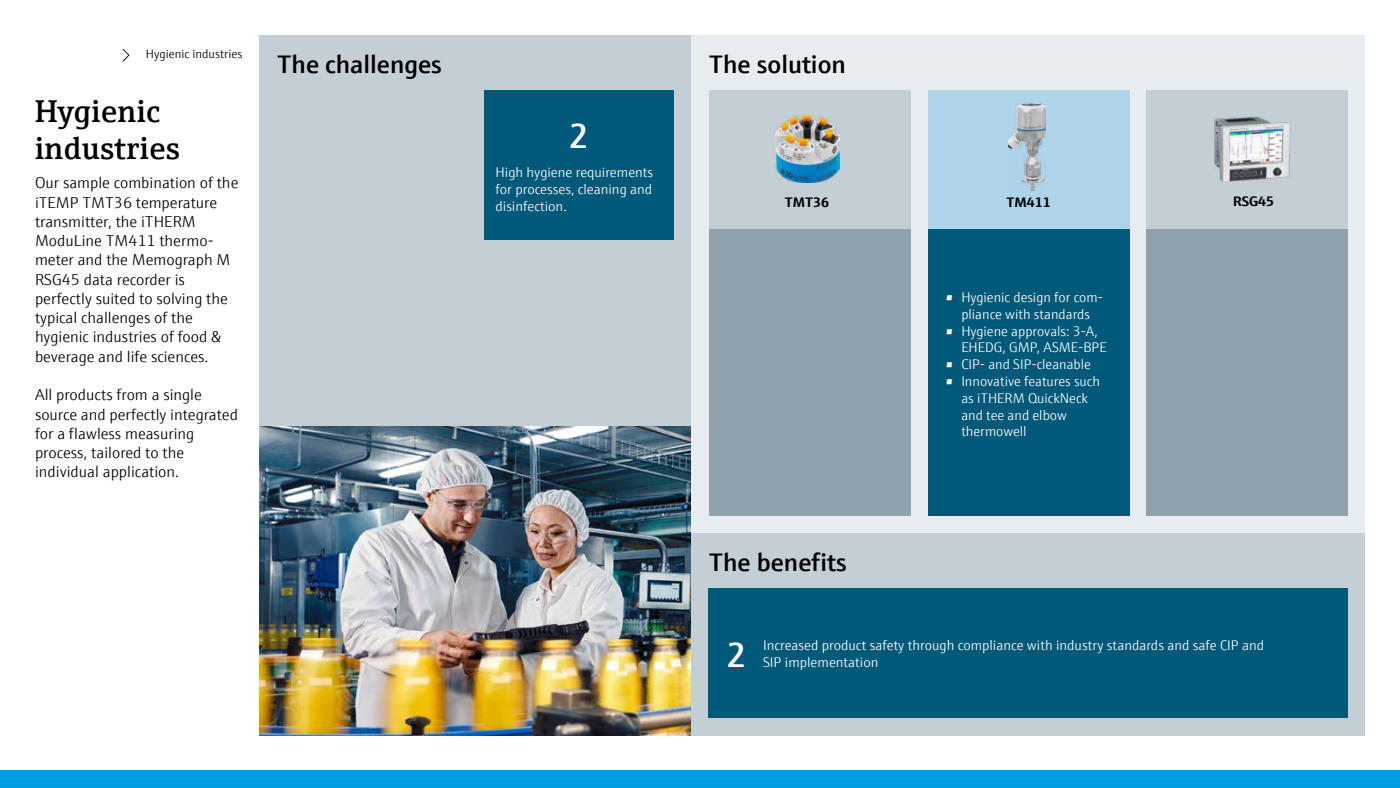
<style>
.page{position:relative;width:1400px;height:788px;background:#fff}
.page>*{position:absolute;margin:0;border:0;box-sizing:border-box;transform-origin:0 0}
.t1{font:600 35px "E+H Sans";color:#fff}
.t2{font:600 31.5px/37.8px "E+H Serif";letter-spacing:.01em;color:#000}
.t3{font:600 25.38px "E+H Sans";color:#000}
.t4{font:300 15.75px/19.2px "E+H Sans";color:#000}
.t5{font:300 14px/16.8px "E+H Sans";color:#fff}
.t6{font:700 13.83px "E+H Sans";color:#000}
.t7{font:300 12.25px "E+H Sans";color:#000}
</style>
<div class="page">
<div style="left:691px;top:35px;width:674px;height:498px;background:#e7ecf0"></div>
<div style="left:691px;top:533px;width:674px;height:202px;background:#c3ced5"></div>
<div style="left:260px;top:35px;width:431px;height:391px;background:#c3ced5"></div>
<div style="left:709px;top:588px;width:639px;height:130px;background:#005979"></div>
<img style="left:260px;top:426px;width:431px;height:309px">
<svg style="left:123px;top:49px;width:7px;height:13px"></svg>
<div style="left:484px;top:90px;width:190px;height:150px;background:#005979"></div>
<div style="left:709px;top:229px;width:201px;height:286px;background:#90a2ac"></div>
<div style="left:709px;top:90px;width:201px;height:139px;background:#c3ced5"></div>
<img style="left:775px;top:116px;width:64px;height:66px">
<div style="left:1147px;top:90px;width:201px;height:139px;background:#c3ced5"></div>
<div style="left:928px;top:90px;width:201px;height:139px;background:#afd3e8"></div>
<img style="left:1008px;top:104px;width:38px;height:86px">
<img style="left:1214px;top:117px;width:77px;height:64px">
<div style="left:928px;top:229px;width:202px;height:286px;background:#005979"></div>
<div style="left:1146px;top:229px;width:202px;height:286px;background:#90a2ac"></div>
<div style="left:0;top:770px;width:1400px;height:18px;background:#009fe3"></div>
<p class="t7" style="left:146px;top:45px;width:98px">Hygienic industries</p>
<h2 class="t2" style="left:35px;top:89px;width:147px">Hygienic industries</h2>
<p class="t4" style="left:35px;top:172px;width:205px">Our sample combination of the iTEMP TMT36 temperature transmitter, the iTHERM<br>ModuLine TM411 thermo&shy;meter and the Memograph M<br>RSG45 data recorder is perfectly suited to solving the typical challenges of the hygienic industries of food &amp; beverage and life sciences.</p>
<p class="t4" style="left:35px;top:384px;width:204px">All products from a single source and perfectly integrated for a flawless measuring process, tailored to the individual application.</p>
<h3 class="t3" style="left:277px;top:45px;width:166px">The challenges</h3>
<h1 class="t1" style="left:569px;top:109px;width:22px">2</h1>
<p class="t5" style="left:496px;top:163px;width:159px;text-align:justify">High hygiene requirements for processes, cleaning and disinfection.</p>
<h3 class="t3" style="left:709px;top:45px;width:139px">The solution</h3>
<p class="t6" style="left:785px;top:191px;width:46px">TMT36</p>
<p class="t6" style="left:1006px;top:191px;width:46px">TM411</p>
<p class="t6" style="left:1233px;top:190px;width:43px">RSG45</p>
<h3 class="t3" style="left:709px;top:542px;width:140px">The benefits</h3>
<p class="t5" style="left:946px;top:288px;width:159px;text-align:center">• Hygienic design for com&shy;pliance with standards</p>
<p class="t5" style="left:961px;top:321px;width:147px;text-indent:-16px">• Hygiene approvals: 3-A,<br>EHEDG, GMP, ASME-BPE</p>
<p class="t5" style="left:946px;top:355px;width:147px">• CIP- and SIP-cleanable</p>
<p class="t5" style="left:961px;top:372px;width:140px;text-indent:-16px">• Innovative features such as iTHERM QuickNeck and tee and elbow thermowell</p>
<h1 class="t1" style="left:727px;top:628px;width:22px">2</h1>
<p class="t5" style="left:763px;top:636px;width:503px">Increased product safety through compliance with industry standards and safe CIP and</p>
<p class="t5" style="left:763px;top:653px;width:117px">SIP implementation</p>
</div>
